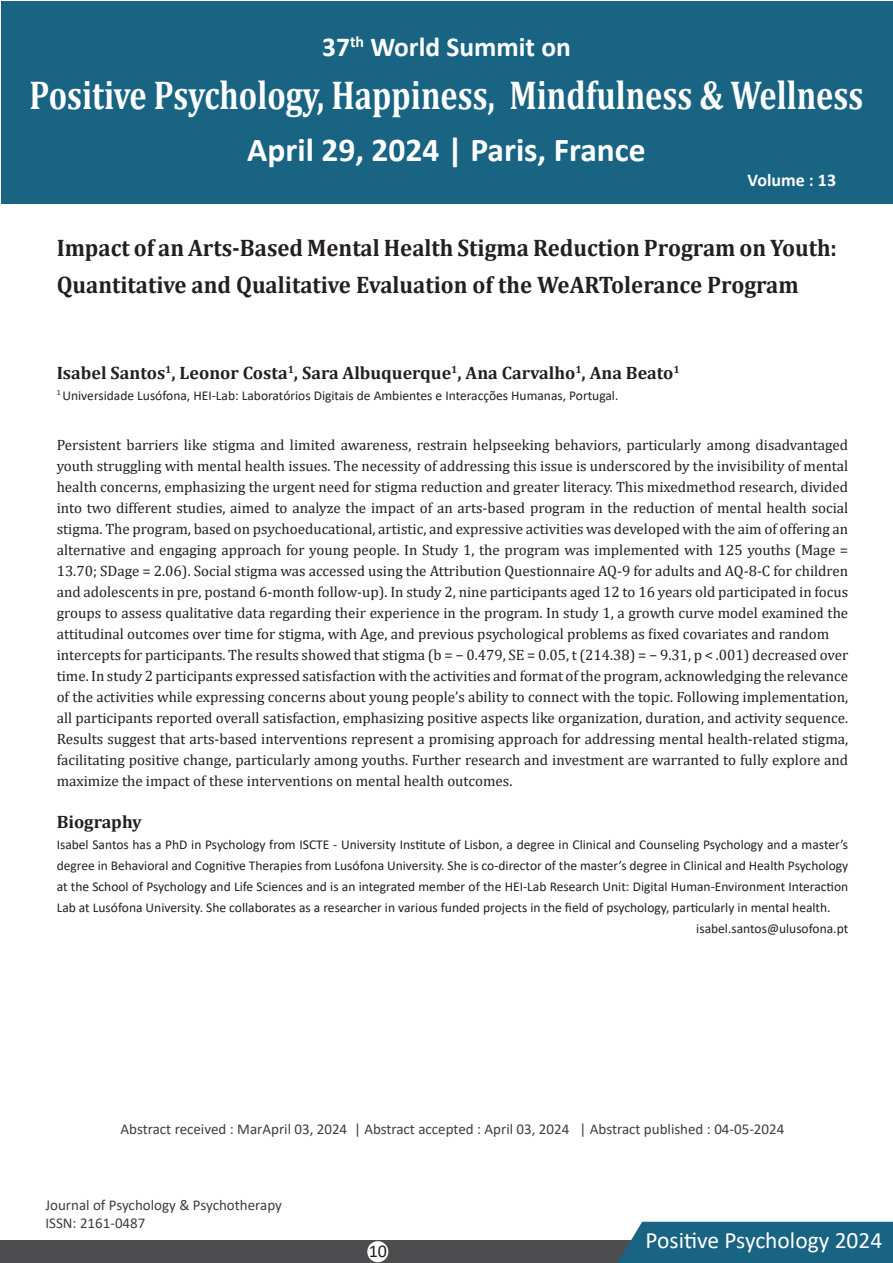
<style>
.page{position:relative;width:893px;height:1263px;background:#fff}
.page>*{position:absolute;margin:0;border:0;box-sizing:border-box;transform-origin:0 0}
.t1{font:700 40.5px "Cambria";color:#fff;scale:.8 1}
.t2{font:700 33.45px "Calibri";color:#fff}
.t3{font:700 27.45px "Calibri";color:#fff}
.t4{font:700 24px/37.5px "Cambria";color:#231f20;scale:.95 1}
.t5{font:23.4px "Calibri";color:#fff}
.t6{font:700 18px "Cambria";color:#231f20}
.t7{font:700 18px "Calibri";color:#fff}
.t8{font:18px "Calibri";color:#231f20}
.t9{font:15px/21px "Cambria";color:#231f20;text-align:justify}
.t10{font:15px/18px "Calibri";color:#3e3e3f}
.t11{font:13.5px/21px "Calibri";color:#231f20;text-align:justify}
</style>
<div class="page">
<div style="left:1px;top:1px;width:891px;height:202px;background:#196483"></div>
<div style="left:0;top:1240px;width:668px;height:23px;background:#4d4d4f"></div>
<div style="left:617px;top:1222px;width:276px;height:41px;background:#196483"></div>
<div style="left:367px;top:1241px;width:21px;height:21px;background:#fff;border-radius:50%"></div>
<h3 class="t3" style="left:322px;top:28px;width:250px">37<sup>th</sup> World Summit on</h3>
<h1 class="t1" style="left:30px;top:66px;width:1043px">Positive Psychology, Happiness, Mindfulness &amp; Wellness</h1>
<h2 class="t2" style="left:247px;top:127px;width:400px">April 29, 2024 | Paris, France</h2>
<p class="t7" style="left:748px;top:168px;width:90px">Volume : 13</p>
<p class="t4" style="left:57px;top:228px;width:823px">Impact of an Arts-Based Mental Health Stigma Reduction Program on Youth:<br>Quantitative and Qualitative Evaluation of the WeARTolerance Program</p>
<p class="t6" style="left:57px;top:360px;width:624px">Isabel Santos<sup>1</sup>, Leonor Costa<sup>1</sup>, Sara Albuquerque<sup>1</sup>, Ana Carvalho<sup>1</sup>, Ana Beato<sup>1</sup></p>
<p class="t11" style="left:57px;top:384px;width:563px"><sup>1</sup> Universidade Lusófona, HEI-Lab: Laboratórios Digitais de Ambientes e Interacções Humanas, Portugal.</p>
<p class="t9" style="left:57px;top:435px;width:793px">Persistent barriers like stigma and limited awareness, restrain helpseeking behaviors, particularly among disadvantaged youth struggling with mental health issues. The necessity of addressing this issue is underscored by the invisibility of mental health concerns, emphasizing the urgent need for stigma reduction and greater literacy. This mixedmethod research, divided into two different studies, aimed to analyze the impact of an arts-based program in the reduction of mental health social stigma. The program, based on psychoeducational, artistic, and expressive activities was developed with the aim of offering an</p>
<p class="t9" style="left:57px;top:540px;width:793px">alternative and engaging approach for young people. In Study 1, the program was implemented with 125 youths (Mage = 13.70; SDage = 2.06). Social stigma was accessed using the Attribution Questionnaire AQ-9 for adults and AQ-8-C for children and adolescents in pre, postand 6-month follow-up). In study 2, nine participants aged 12 to 16 years old participated in focus groups to assess qualitative data regarding their experience in the program. In study 1, a growth curve model examined the attitudinal outcomes over time for stigma, with Age, and previous psychological problems as fixed covariates and random</p>
<p class="t9" style="left:57px;top:645px;width:793px">intercepts for participants. The results showed that stigma (b = − 0.479, SE = 0.05, t (214.38) = − 9.31, p &lt; .001) decreased over time. In study 2 participants expressed satisfaction with the activities and format of the program, acknowledging the relevance of the activities while expressing concerns about young people’s ability to connect with the topic. Following implementation, all participants reported overall satisfaction, emphasizing positive aspects like organization, duration, and activity sequence.<br>Results suggest that arts-based interventions represent a promising approach for addressing mental health-related stigma, facilitating positive change, particularly among youths. Further research and investment are warranted to fully explore and maximize the impact of these interventions on mental health outcomes.</p>
<p class="t6" style="left:57px;top:809px;width:87px">Biography</p>
<p class="t11" style="left:57px;top:834px;width:793px">Isabel Santos has a PhD in Psychology from ISCTE - University Institute of Lisbon, a degree in Clinical and Counseling Psychology and a master’s degree in Behavioral and Cognitive Therapies from Lusófona University. She is co-director of the master’s degree in Clinical and Health Psychology at the School of Psychology and Life Sciences and is an integrated member of the HEI-Lab Research Unit: Digital Human-Environment Interaction Lab at Lusófona University. She collaborates as a researcher in various funded projects in the field of psychology, particularly in mental health.</p>
<p class="t11" style="left:696px;top:918px;width:153px">isabel.santos@ulusofona.pt</p>
<p class="t10" style="left:121px;top:1119px;width:665px">Abstract received : MarApril 03, 2024 | Abstract accepted : April 03, 2024 | Abstract published : 04-05-2024</p>
<p class="t10" style="left:45px;top:1196px;width:238px">Journal of Psychology &amp; Psychotherapy<br>ISSN: 2161-0487</p>
<p class="t8" style="left:369px;top:1239px;width:20px">10</p>
<h3 class="t5" style="left:646px;top:1224px;width:238px">Positive Psychology 2024</h3>
</div>
